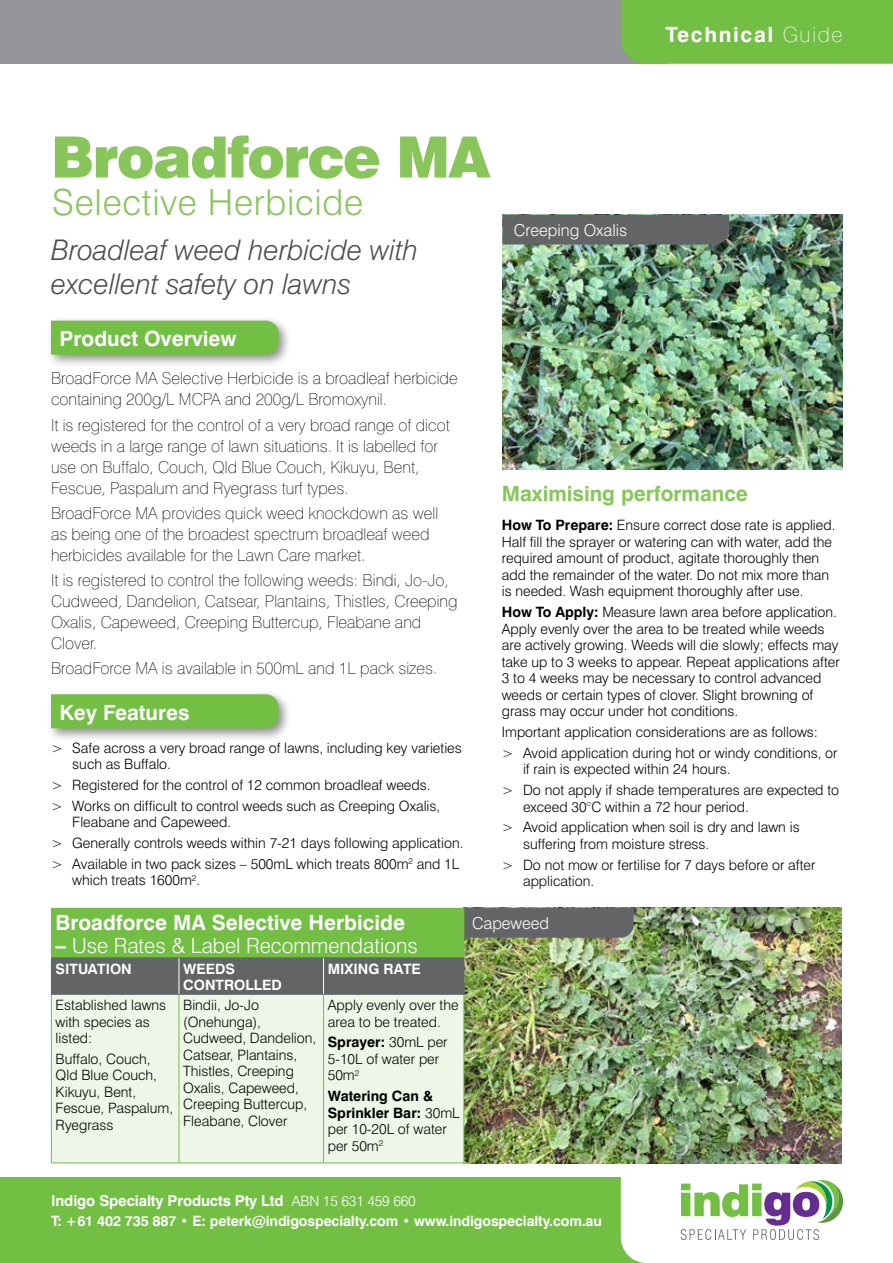
<style>
.page{position:relative;width:893px;height:1263px;background:#fff}
.page>*{position:absolute;margin:0;border:0;box-sizing:border-box;transform-origin:0 0}
.t1{font:900 57px "Swiss 721 BT";letter-spacing:-.03em;color:#88c65b}
.t2{font:300 36px "Swiss 721 BT";letter-spacing:.02em;color:#88c65b}
.t3{font:italic 300 28.5px/34.5px "Swiss 721 BT";color:#4d4d4f}
.t4{font:700 21px "Swiss 721 BT";color:#fff}
.t5{font:300 21px "Swiss 721 BT";color:#fff}
.t6{font:700 21px "Swiss 721 BT";color:#88c65b}
.t7{font:700 21px "Swiss 721 BT";letter-spacing:.08em;color:#fff}
.t8{font:100 16.5px/21px "Swiss 721 BT";color:#000}
.t9{font:300 16.5px "Swiss 721 BT";color:#fff}
.t10{font:700 15px "Swiss 721 BT";letter-spacing:-.01em;color:#fff}
.t11{font:300 14.25px/16.5px "Swiss 721 BT";color:#000}
.t12{font:700 14.25px/16.5px "Swiss 721 BT";letter-spacing:-.01em;color:#fff}
.s1{font-weight:100}
.s2{font-weight:700}
.s3{font-weight:300;font-size:14.25px}
</style>
<div class="page">
<img style="left:464px;top:908px;width:378px;height:255px">
<div style="left:464px;top:908px;width:170px;height:30px;background:#636466"></div>
<div style="left:46px;top:316px;width:246px;height:52px;background:#000;opacity:.45"></div>
<div style="left:51px;top:321px;width:228px;height:34px;background:#72bf44"></div>
<div style="left:0;top:0;width:668px;height:64px;background:#939598"></div>
<div style="left:621px;top:0;width:272px;height:64px;background:#72bf44"></div>
<div style="left:0;top:1178px;width:893px;height:85px;background:#72bf44"></div>
<svg style="left:621px;top:1178px;width:272px;height:85px;background:#e5ebe3"></svg>
<img style="left:502px;top:215px;width:341px;height:255px">
<div style="left:502px;top:215px;width:227px;height:29px;background:#636466"></div>
<div style="left:51px;top:908px;width:413px;height:50px;background:#72bf44"></div>
<div style="left:52px;top:958px;width:411px;height:36px;background:#636466"></div>
<div style="left:52px;top:995px;width:411px;height:167px;background:#eef6e8"></div>
<hr style="left:51px;top:995px;width:1px;height:167px;background:#72bf44">
<hr style="left:179px;top:995px;width:1px;height:167px;background:#72bf44">
<hr style="left:323px;top:995px;width:1px;height:167px;background:#72bf44">
<hr style="left:463px;top:995px;width:1px;height:167px;background:#72bf44">
<hr style="left:51px;top:1162px;width:128px;height:1px;background:#72bf44">
<hr style="left:179px;top:1162px;width:145px;height:1px;background:#72bf44">
<hr style="left:324px;top:1162px;width:140px;height:1px;background:#72bf44">
<hr style="left:51px;top:957px;width:128px;height:1px;background:#636466">
<hr style="left:51px;top:958px;width:1px;height:36px;background:#636466">
<hr style="left:179px;top:957px;width:145px;height:1px;background:#636466">
<hr style="left:51px;top:994px;width:128px;height:1px;background:#636466">
<hr style="left:179px;top:994px;width:145px;height:1px;background:#636466">
<hr style="left:179px;top:958px;width:1px;height:36px;background:#fff">
<hr style="left:324px;top:957px;width:140px;height:1px;background:#636466">
<hr style="left:463px;top:958px;width:1px;height:36px;background:#636466">
<hr style="left:324px;top:994px;width:140px;height:1px;background:#636466">
<hr style="left:323px;top:958px;width:1px;height:36px;background:#fff">
<div style="left:46px;top:689px;width:246px;height:53px;background:#000;opacity:.45"></div>
<div style="left:51px;top:694px;width:228px;height:34px;background:#72bf44"></div>
<h3 class="t7" style="left:665px;top:22px;width:179px">Technical <span class="s1">Guide</span></h3>
<h1 class="t1" style="left:51px;top:122px;width:441px">Broadforce MA</h1>
<h2 class="t2" style="left:52px;top:180px;width:313px">Selective Herbicide</h2>
<h3 class="t3" style="left:51px;top:232px;width:368px">Broadleaf weed herbicide with excellent safety on lawns</h3>
<p class="t9" style="left:514px;top:220px;width:115px">Creeping Oxalis</p>
<h3 class="t4" style="left:60px;top:326px;width:179px">Product Overview</h3>
<p class="t8" style="left:51px;top:368px;width:408px">BroadForce MA Selective Herbicide is a broadleaf herbicide containing 200g/L MCPA and 200g/L Bromoxynil.</p>
<p class="t8" style="left:51px;top:414px;width:400px">It is registered for the control of a very broad range of dicot weeds in a large range of lawn situations. It is labelled for use on Buffalo, Couch, Qld Blue Couch, Kikuyu, Bent, Fescue, Paspalum and Ryegrass turf types.</p>
<p class="t8" style="left:51px;top:502px;width:389px">BroadForce MA provides quick weed knockdown as well as being one of the broadest spectrum broadleaf weed herbicides available for the Lawn Care market.</p>
<p class="t8" style="left:51px;top:569px;width:408px">It is registered to control the following weeds: Bindi, Jo-Jo, Cudweed, Dandelion, Catsear, Plantains, Thistles, Creeping Oxalis, Capeweed, Creeping Buttercup, Fleabane and Clover.</p>
<p class="t8" style="left:51px;top:658px;width:388px">BroadForce MA is available in 500mL and 1L pack sizes.</p>
<h3 class="t4" style="left:60px;top:699px;width:132px">Key Features</h3>
<p class="t11" style="left:72px;top:739px;width:391px;text-indent:-21px">&gt; Safe across a very broad range of lawns, including key varieties such as Buffalo.</p>
<p class="t11" style="left:51px;top:774px;width:391px;line-height:20.7px">&gt; Registered for the control of 12 common broadleaf weeds. &gt; Works on difficult to control weeds such as Creeping Oxalis,</p>
<p class="t11" style="left:51px;top:812px;width:414px;line-height:20.7px;text-indent:21px">Fleabane and Capeweed.<br>&gt; Generally controls weeds within 7-21 days following application. &gt; Available in two pack sizes – 500mL which treats 800m<sup>2</sup> and 1L</p>
<p class="t11" style="left:72px;top:872px;width:129px">which treats 1600m<sup>2</sup>.</p>
<h3 class="t6" style="left:502px;top:481px;width:248px">Maximising performance</h3>
<p class="t11" style="left:502px;top:517px;width:335px"><span class="s2">How To Prepare:</span> Ensure correct dose rate is applied.<br>Half fill the sprayer or watering can with water, add the required amount of product, agitate thoroughly then add the remainder of the water. Do not mix more than is needed. Wash equipment thoroughly after use.</p>
<p class="t11" style="left:502px;top:604px;width:340px"><span class="s2">How To Apply:</span> Measure lawn area before application.<br>Apply evenly over the area to be treated while weeds are actively growing. Weeds will die slowly; effects may take up to 3 weeks to appear. Repeat applications after 3 to 4 weeks may be necessary to control advanced weeds or certain types of clover. Slight browning of grass may occur under hot conditions.</p>
<p class="t11" style="left:502px;top:721px;width:337px;line-height:20.7px">Important application considerations are as follows:<br>&gt; Avoid application during hot or windy conditions, or</p>
<p class="t11" style="left:502px;top:759px;width:339px;line-height:20.7px;text-indent:21px">if rain is expected within 24 hours.<br>&gt; Do not apply if shade temperatures are expected to</p>
<p class="t11" style="left:502px;top:796px;width:299px;line-height:20.7px;text-indent:21px">exceed 30°C within a 72 hour period.<br>&gt; Avoid application when soil is dry and lawn is</p>
<p class="t11" style="left:502px;top:833px;width:315px;line-height:20.7px;text-indent:21px">suffering from moisture stress.<br>&gt; Do not mow or fertilise for 7 days before or after</p>
<p class="t11" style="left:523px;top:872px;width:73px">application.</p>
<h3 class="t4" style="left:56px;top:910px;width:351px">Broadforce MA Selective Herbicide</h3>
<h3 class="t5" style="left:56px;top:932px;width:364px"><span class="s2">–</span> Use Rates &amp; Label Recommendations</h3>
<p class="t12" style="left:56px;top:960px;width:78px">SITUATION</p>
<p class="t12" style="left:183px;top:960px;width:100px">WEEDS<br>CONTROLLED</p>
<p class="t12" style="left:328px;top:960px;width:94px">MIXING RATE</p>
<p class="t11" style="left:56px;top:996px;width:112px">Established lawns with species as listed:</p>
<p class="t11" style="left:56px;top:1050px;width:119px">Buffalo, Couch,<br>Qld Blue Couch,<br>Kikuyu, Bent,<br>Fescue, Paspalum,<br>Ryegrass</p>
<p class="t11" style="left:183px;top:996px;width:135px">Bindii, Jo-Jo (Onehunga),<br>Cudweed, Dandelion,<br>Catsear, Plantains,<br>Thistles, Creeping<br>Oxalis, Capeweed,<br>Creeping Buttercup,<br>Fleabane, Clover</p>
<p class="t11" style="left:328px;top:996px;width:132px">Apply evenly over the area to be treated.</p>
<p class="t11" style="left:328px;top:1034px;width:121px"><span class="s2">Sprayer:</span> 30mL per<br>5-10L of water per<br>50m<sup>2</sup></p>
<p class="t11" style="left:328px;top:1087px;width:133px"><span class="s2">Watering Can &amp;<br>Sprinkler Bar:</span> 30mL per 10-20L of water per 50m<sup>2</sup></p>
<p class="t9" style="left:472px;top:913px;width:79px">Capeweed</p>
<p class="t10" style="left:51px;top:1192px;width:366px">Indigo Specialty Products Pty Ltd <span class="s3">ABN 15 631 459 660</span></p>
<p class="t12" style="left:51px;top:1212px;width:552px">T: +61 402 735 887 • E: peterk@indigospecialty.com • www.indigospecialty.com.au</p>
</div>
